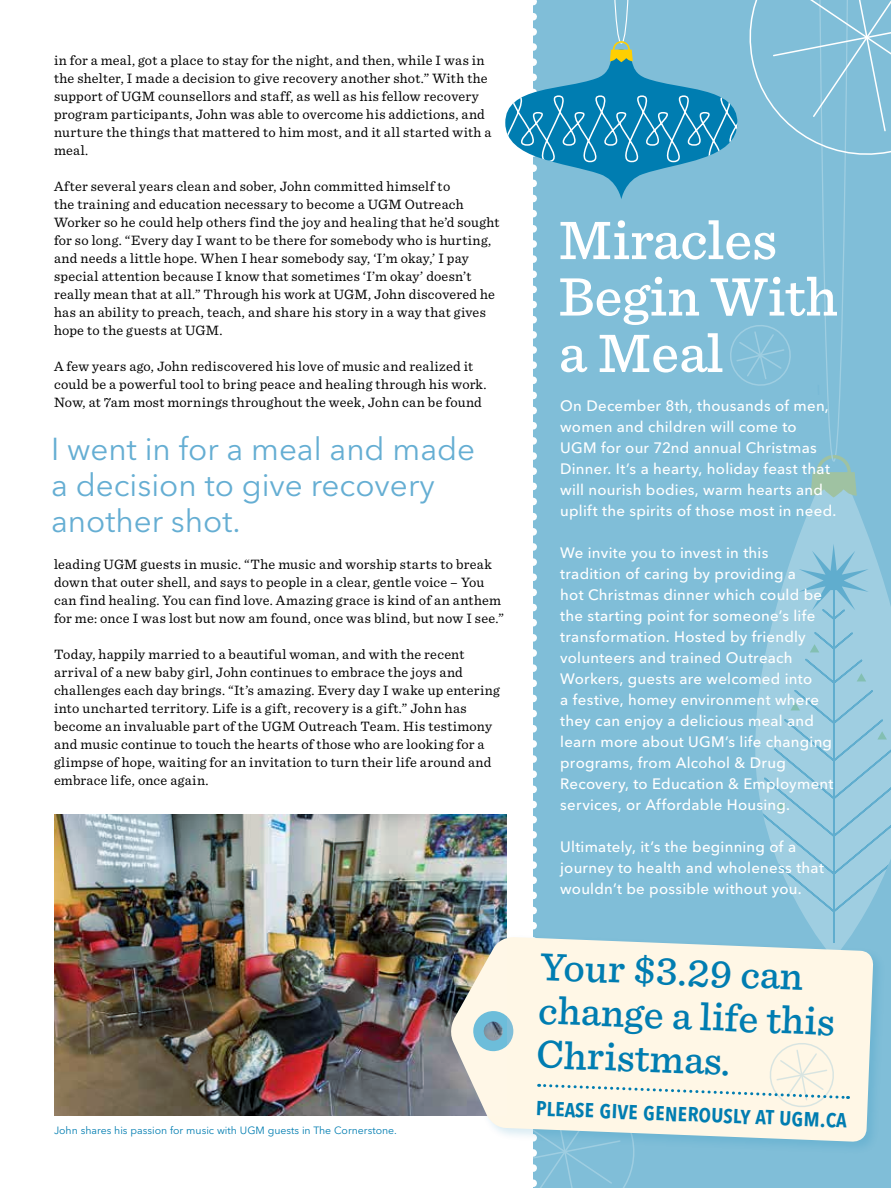
<style>
.page{position:relative;width:891px;height:1188px;background:#fff}
.page>*{position:absolute;margin:0;border:0;box-sizing:border-box;transform-origin:0 0}
.t1{font:500 40.5px/43.8px "Sentinel";color:#007db1}
.t2{font:31.5px/36px "Avenir Next LT Pro";color:#65aed3}
.t3{font:600 condensed 25.2px "Avenir Next LT Pro";color:#007db1}
.t4{font:500 15px/21px "Avenir Next LT Pro";letter-spacing:.015em;color:#fff}
.t5{font:14.25px/18px "Sentinel";letter-spacing:.02em;color:#000}
.t6{font:10.5px "Avenir Next LT Pro";color:#007db1}
</style>
<div class="page">
<svg style="left:490px;top:0;width:401px;height:1188px;background:#9eccdd"></svg>
<img style="left:54px;top:814px;width:452px;height:302px">
<p class="t5" style="left:54px;top:51px;width:439px">in for a meal, got a place to stay for the night, and then, while I was in the shelter, I made a decision to give recovery another shot.” With the support of UGM counsellors and staff, as well as his fellow recovery program participants, John was able to overcome his addictions, and nurture the things that mattered to him most, and it all started with a meal.</p>
<p class="t5" style="left:54px;top:177px;width:447px">After several years clean and sober, John committed himself to<br>the training and education necessary to become a UGM Outreach Worker so he could help others find the joy and healing that he’d sought for so long. “Every day I want to be there for somebody who is hurting, and needs a little hope. When I hear somebody say, ‘I’m okay,’ I pay special attention because I know that sometimes ‘I’m okay’ doesn’t really mean that at all.” Through his work at UGM, John discovered he has an ability to preach, teach, and share his story in a way that gives hope to the guests at UGM.</p>
<p class="t5" style="left:54px;top:357px;width:434px">A few years ago, John rediscovered his love of music and realized it could be a powerful tool to bring peace and healing through his work.<br>Now, at 7am most mornings throughout the week, John can be found</p>
<h2 class="t2" style="left:51px;top:431px;width:426px">I went in for a meal and made a decision to give recovery another shot.</h2>
<p class="t5" style="left:54px;top:555px;width:451px">leading UGM guests in music. “The music and worship starts to break down that outer shell, and says to people in a clear, gentle voice – You can find healing. You can find love. Amazing grace is kind of an anthem for me: once I was lost but now am found, once was blind, but now I see.”</p>
<p class="t5" style="left:54px;top:645px;width:447px">Today, happily married to a beautiful woman, and with the recent arrival of a new baby girl, John continues to embrace the joys and challenges each day brings. “It’s amazing. Every day I wake up entering into uncharted territory. Life is a gift, recovery is a gift.” John has become an invaluable part of the UGM Outreach Team. His testimony and music continue to touch the hearts of those who are looking for a glimpse of hope, waiting for an invitation to turn their life around and embrace life, once again.</p>
<p class="t6" style="left:54px;top:1124px;width:344px">John shares his passion for music with UGM guests in The Cornerstone.</p>
<p class="t4" style="left:560px;top:395px;width:278px">On December 8th, thousands of men, women and children will come to UGM for our 72nd annual Christmas Dinner. It’s a hearty, holiday feast that will nourish bodies, warm hearts and uplift the spirits of those most in need.</p>
<p class="t4" style="left:560px;top:542px;width:275px">We invite you to invest in this<br>tradition of caring by providing a<br>hot Christmas dinner which could be the starting point for someone’s life transformation. Hosted by friendly volunteers and trained Outreach Workers, guests are welcomed into<br>a festive, homey environment where they can enjoy a delicious meal and learn more about UGM’s life changing programs, from Alcohol &amp; Drug Recovery, to Education &amp; Employment services, or Affordable Housing.</p>
<p class="t4" style="left:560px;top:836px;width:265px">Ultimately, it’s the beginning of a journey to health and wholeness that wouldn’t be possible without you.</p>
<h1 class="t1" style="left:541px;top:943px;width:298px;rotate:2deg">Your $3.29 can change a life this<br>Christmas.</h1>
<h3 class="t3" style="left:536px;top:1092px;width:313px;rotate:2deg">please give generously at ugm.ca</h3>
</div>
